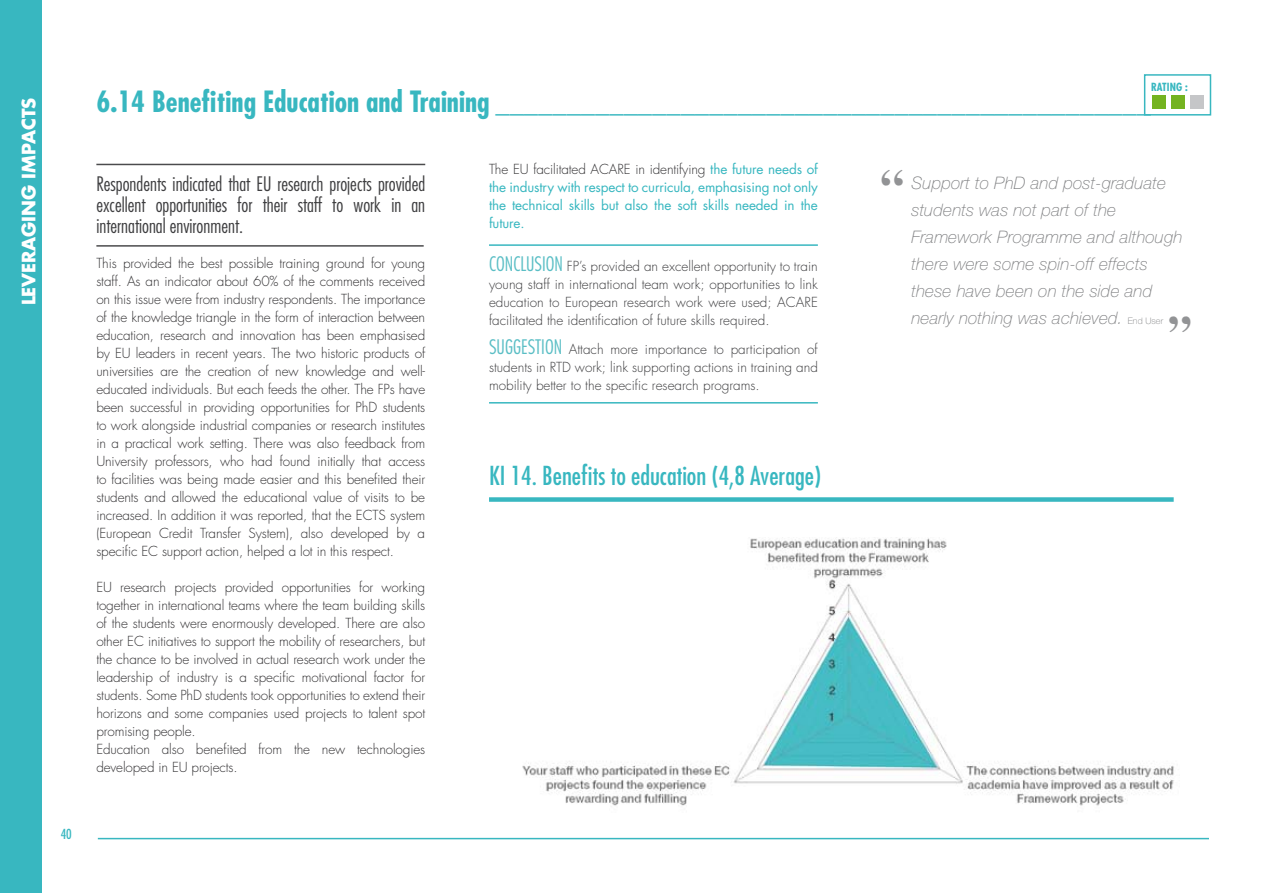
<style>
.page{position:relative;width:1263px;height:893px;background:#fff}
.page>*{position:absolute;margin:0;border:0;box-sizing:border-box;transform-origin:0 0}
.t1{font:700 47.4px "Times";color:#929395}
.t2{font:700 condensed 28.5px "Futura";color:#38b7c0}
.t3{font:condensed 25.5px "Futura";color:#38b7c0}
.t4{font:300 condensed 19.5px/21px "Futura";color:#3e3e40;text-align:justify}
.t5{font:700 18px "Futura";color:#fff}
.t6{font:italic 100 17.25px/27px "Helvetica Neue";letter-spacing:.01em;color:#7b7c7e}
.t7{font:300 13.5px/18px "Futura";letter-spacing:-.01em;color:#333234;text-align:justify}
.t8{font:300 13.5px/18px "Futura";color:#3e3e40;text-align:justify}
.t9{font:13.5px/18px "Futura";letter-spacing:-.01em;color:#38b7c0;text-align:justify}
.t10{font:condensed 13.5px "Futura";color:#38b7c0}
.t11{font:700 condensed 10.95px "Futura";color:#38b7c0}
.s1{font-weight:300;color:#333234}
.s2{font-stretch:condensed;font-size:19.5px;color:#5abec5}
.s3{font-style:normal;font-size:9px}
</style>
<div class="page">
<hr style="left:98px;top:838px;width:1111px;height:1px;background:#38b7c0">
<div style="left:0;top:0;width:42px;height:893px;background:#38b7c0"></div>
<hr style="left:96px;top:164px;width:329px;height:1px;background:#4b4b4d">
<img style="left:522px;top:537px;width:652px;height:269px">
<div style="left:1152px;top:95px;width:13px;height:14px;background:#74b320"></div>
<div style="left:1171px;top:95px;width:14px;height:14px;background:#74b320"></div>
<div style="left:1190px;top:95px;width:14px;height:14px;background:#c5c6c8"></div>
<div style="left:1144px;top:74px;width:67px;height:42px;border:2px solid #38b7c0"></div>
<hr style="left:96px;top:245px;width:328px;height:2px;background:#4b4b4d">
<div style="left:489px;top:497px;width:685px;height:5px;background:#38b7c0"></div>
<hr style="left:489px;top:244px;width:329px;height:2px;background:#38b7c0">
<hr style="left:489px;top:402px;width:329px;height:2px;background:#38b7c0">
<h3 class="t5" style="left:17px;top:305px;width:208px;rotate:-90deg">Leveraging Impacts</h3>
<p class="t10" style="left:61px;top:826px;width:13px">40</p>
<p class="t11" style="left:1151px;top:80px;width:6px">rati</p>
<p class="t11" style="left:1170px;top:80px;width:20px">ng :</p>
<h2 class="t2" style="left:96px;top:84px;width:1056px">6.14 Benefiting Education and Training ______________________________________________</h2>
<h3 class="t4" style="left:96px;top:173px;width:330px">Respondents indicated that EU research projects provided excellent opportunities for their staff to work in an international environment.</h3>
<p class="t7" style="left:96px;top:254px;width:330px">This provided the best possible training ground for young staff. As an indicator about 60% of the comments received on this issue were from industry respondents. The importance of the knowledge triangle in the form of interaction between education, research and innovation has been emphasised by EU leaders in recent years. The two historic products of universities are the creation of new knowledge and well&shy;educated individuals. But each feeds the other. The FPs have been successful in providing opportunities for PhD students to work alongside industrial companies or research institutes in a practical work setting. There was also feedback from University professors, who had found initially that access to facilities was being made easier and this benefited their students and allowed the educational value of visits to be increased. In addition it was reported, that the ECTS system (European Credit Transfer System), also developed by a specific EC support action, helped a lot in this respect.</p>
<p class="t7" style="left:96px;top:578px;width:330px;text-align:left">EU research projects provided opportunities for working together in international teams where the team building skills of the students were enormously developed. There are also other EC initiatives to support the mobility of researchers, but the chance to be involved in actual research work under the leadership of industry is a specific motivational factor for students. Some PhD students took opportunities to extend their horizons and some companies used projects to talent spot promising people.<br>Education also benefited from the new technologies developed in EU projects.</p>
<p class="t9" style="left:489px;top:160px;width:330px"><span class="s1">The EU facilitated ACARE in identifying</span> the future needs of the industry with respect to curricula, emphasising not only the technical skills but also the soft skills needed in the future.</p>
<p class="t8" style="left:489px;top:258px;width:330px"><span class="s2">CONCLUSION</span> FP’s provided an excellent opportunity to train young staff in international team work; opportunities to link education to European research work were used; ACARE facilitated the identification of future skills required.</p>
<p class="t8" style="left:489px;top:341px;width:330px"><span class="s2">SUGGESTION</span> Attach more importance to participation of students in RTD work; link supporting actions in training and mobility better to the specific research programs.</p>
<h3 class="t3" style="left:489px;top:460px;width:334px">KI 14. Benefits to education (4,8 Average)</h3>
<h1 class="t1" style="left:880px;top:156px;width:25px">“</h1>
<p class="t6" style="left:911px;top:170px;width:272px">Support to PhD and post-graduate students was not part of the<br>Framework Programme and although there were some spin-off effects these have been on the side and nearly nothing was achieved. <span class="s3">End User</span></p>
<h1 class="t1" style="left:1192px;top:346px;width:25px;rotate:-180deg">“</h1>
</div>
